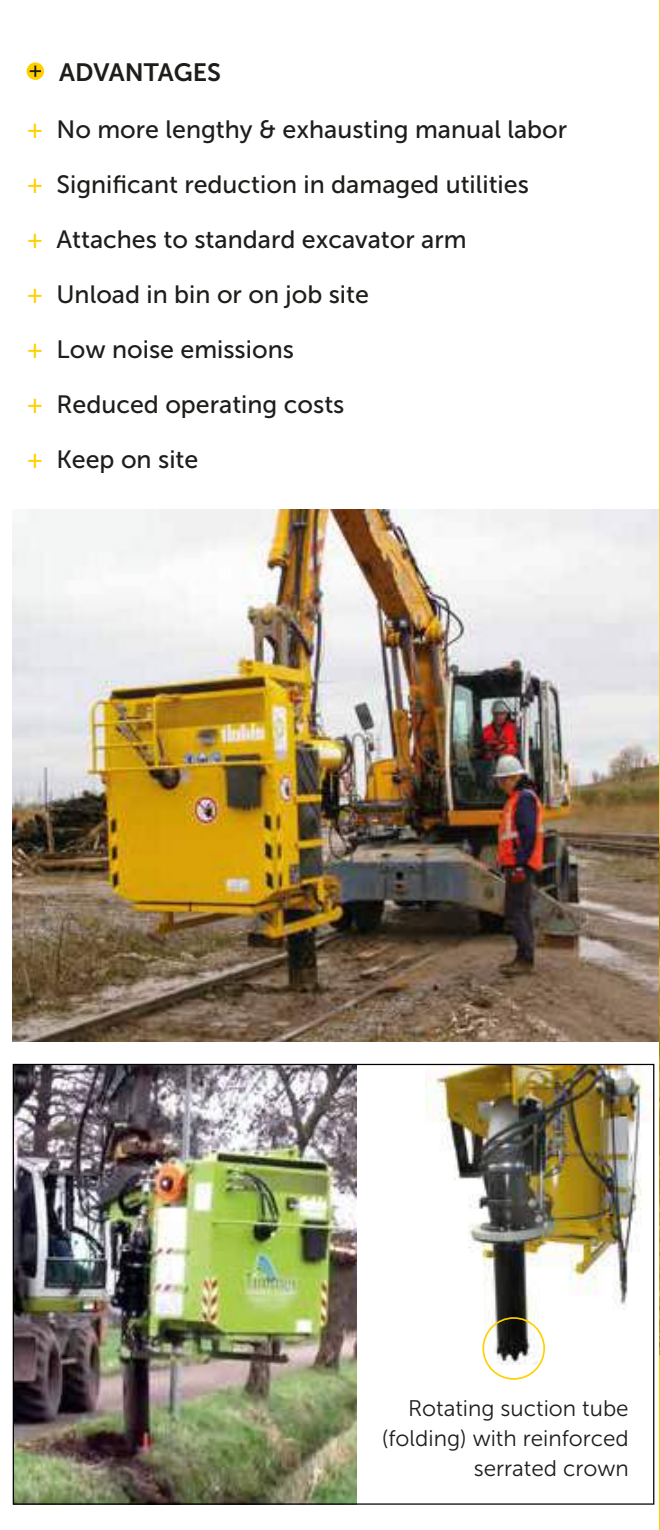
<style>
.page{position:relative;width:660px;height:1530px;background:#fff}
.page>*{position:absolute;margin:0;border:0;box-sizing:border-box;transform-origin:0 0}
.t1{font:25px "Museo Sans 500";color:#1d1d1b}
.t2{font:25px "Museo Sans 700";color:#1d1d1b}
.t3{font:22.5px/30px "Museo Sans 300";color:#1d1d1b;text-align:right}
.s1{color:#ffd000}
</style>
<div class="page">
<img style="left:12px;top:509px;width:647px;height:533px">
<img style="left:15px;top:1066px;width:341px;height:437px">
<hr style="left:659px;top:0;width:1px;height:1530px;background:#ffd000">
<img style="left:659px;top:0;width:1px;height:1355px">
<img style="left:425px;top:1066px;width:227px;height:298px">
<hr style="left:659px;top:395px;width:1px;height:481px;background:#fff">
<hr style="left:659px;top:876px;width:1px;height:142px;background:#d6197e">
<div style="left:482px;top:1317px;width:63px;height:63px;border:2px solid #ffd000;border-radius:50%"></div>
<div style="left:27px;top:62px;width:17px;height:18px;background:#ffd000;border-radius:50%"></div>
<svg style="left:30px;top:66px;width:11px;height:11px"></svg>
<p class="t2" style="left:59px;top:58px;width:163px">ADVANTAGES</p>
<p class="t1" style="left:27px;top:116px;width:542px"><span class="s1">+</span> No more lengthy &amp; exhausting manual labor</p>
<p class="t1" style="left:27px;top:171px;width:504px"><span class="s1">+</span> Significant reduction in damaged utilities</p>
<p class="t1" style="left:27px;top:226px;width:442px"><span class="s1">+</span> Attaches to standard excavator arm</p>
<p class="t1" style="left:27px;top:281px;width:344px"><span class="s1">+</span> Unload in bin or on job site</p>
<p class="t1" style="left:27px;top:336px;width:269px"><span class="s1">+</span> Low noise emissions</p>
<p class="t1" style="left:27px;top:391px;width:319px"><span class="s1">+</span> Reduced operating costs</p>
<p class="t1" style="left:27px;top:446px;width:173px"><span class="s1">+</span> Keep on site</p>
<p class="t3" style="left:382px;top:1393px;width:248px">Rotating suction tube (folding) with reinforced serrated crown</p>
</div>
